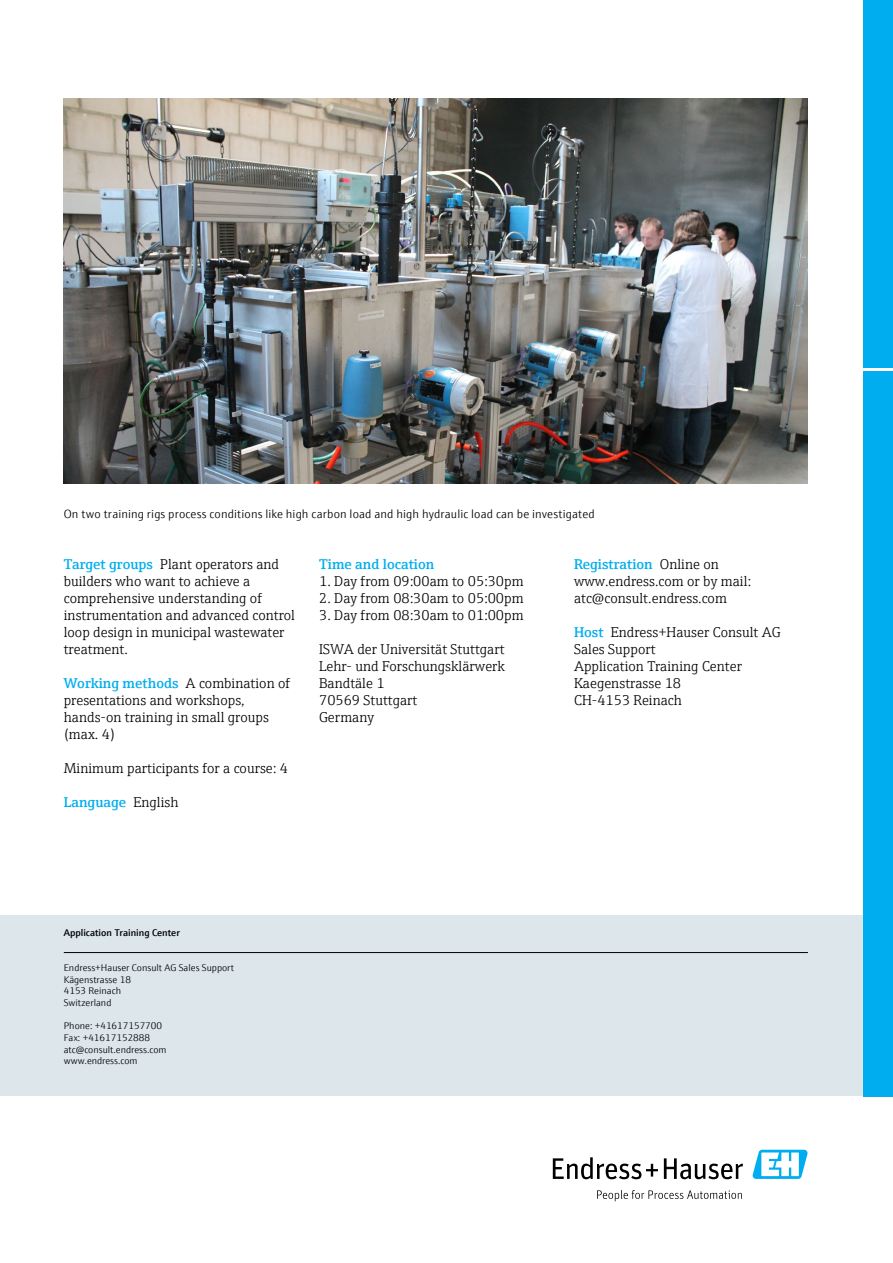
<style>
.page{position:relative;width:893px;height:1263px;background:#fff}
.page>*{position:absolute;margin:0;border:0;box-sizing:border-box;transform-origin:0 0}
.t1{font:300 14.25px/17px "E+H Serif";color:#000}
.t2{font:600 14.25px "E+H Serif";color:#00aeef}
.t3{font:300 12px "E+H Sans";letter-spacing:.01em;color:#000}
.t4{font:300 9.75px/11.7px "E+H Sans";color:#000}
.t5{font:600 9.75px "E+H Sans";color:#000}
.s1{font-weight:600;color:#00aeef}
.s2{font-weight:300;color:#000}
</style>
<div class="page">
<div style="left:0;top:915px;width:863px;height:181px;background:#dce6eb"></div>
<img style="left:64px;top:99px;width:744px;height:385px">
<hr style="left:64px;top:952px;width:744px;height:1px;background:#000">
<div style="left:863px;top:0;width:30px;height:1096px;background:#00aeef"></div>
<hr style="left:859px;top:369px;width:34px;height:2px;background:#fff">
<svg style="left:553px;top:1157px;width:105px;height:22px"></svg>
<svg style="left:664px;top:1158px;width:79px;height:21px"></svg>
<svg style="left:597px;top:1190px;width:145px;height:11px"></svg>
<svg style="left:752px;top:1150px;width:56px;height:29px"></svg>
<p class="t3" style="left:64px;top:505px;width:533px">On two training rigs process conditions like high carbon load and high hydraulic load can be investigated</p>
<p class="t1" style="left:64px;top:554px;width:233px"><span class="s1">Target groups</span> Plant operators and builders who want to achieve a comprehensive understanding of instrumentation and advanced control loop design in municipal wastewater treatment.</p>
<p class="t1" style="left:64px;top:673px;width:228px"><span class="s1">Working methods</span> A combination of presentations and workshops, hands-on training in small groups (max. 4)</p>
<p class="t1" style="left:64px;top:758px;width:226px">Minimum participants for a course: 4</p>
<p class="t2" style="left:64px;top:791px;width:116px">Language <span class="s2">English</span></p>
<p class="t2" style="left:319px;top:553px;width:117px">Time and location</p>
<p class="t1" style="left:319px;top:571px;width:206px">1. Day from 09:00am to 05:30pm</p>
<p class="t1" style="left:319px;top:588px;width:206px">2. Day from 08:30am to 05:00pm</p>
<p class="t1" style="left:319px;top:605px;width:206px">3. Day from 08:30am to 01:00pm</p>
<p class="t1" style="left:319px;top:639px;width:187px">ISWA der Universität Stuttgart<br>Lehr- und Forschungsklärwerk<br>Bandtäle 1<br>70569 Stuttgart<br>Germany</p>
<p class="t5" style="left:64px;top:925px;width:118px">Application Training Center</p>
<p class="t4" style="left:64px;top:961px;width:172px">Endress+Hauser Consult AG Sales Support<br>Kägenstrasse 18<br>4153 Reinach<br>Switzerland</p>
<p class="t4" style="left:64px;top:1019px;width:104px">Phone: +41617157700<br>Fax: +41617152888 atc@consult.endress.com www.endress.com</p>
<p class="t1" style="left:574px;top:554px;width:178px"><span class="s1">Registration</span> Online on www.endress.com or by mail: atc@consult.endress.com</p>
<p class="t1" style="left:574px;top:622px;width:208px"><span class="s1">Host</span> Endress+Hauser Consult AG<br>Sales Support<br>Application Training Center<br>Kaegenstrasse 18<br>CH-4153 Reinach</p>
</div>
